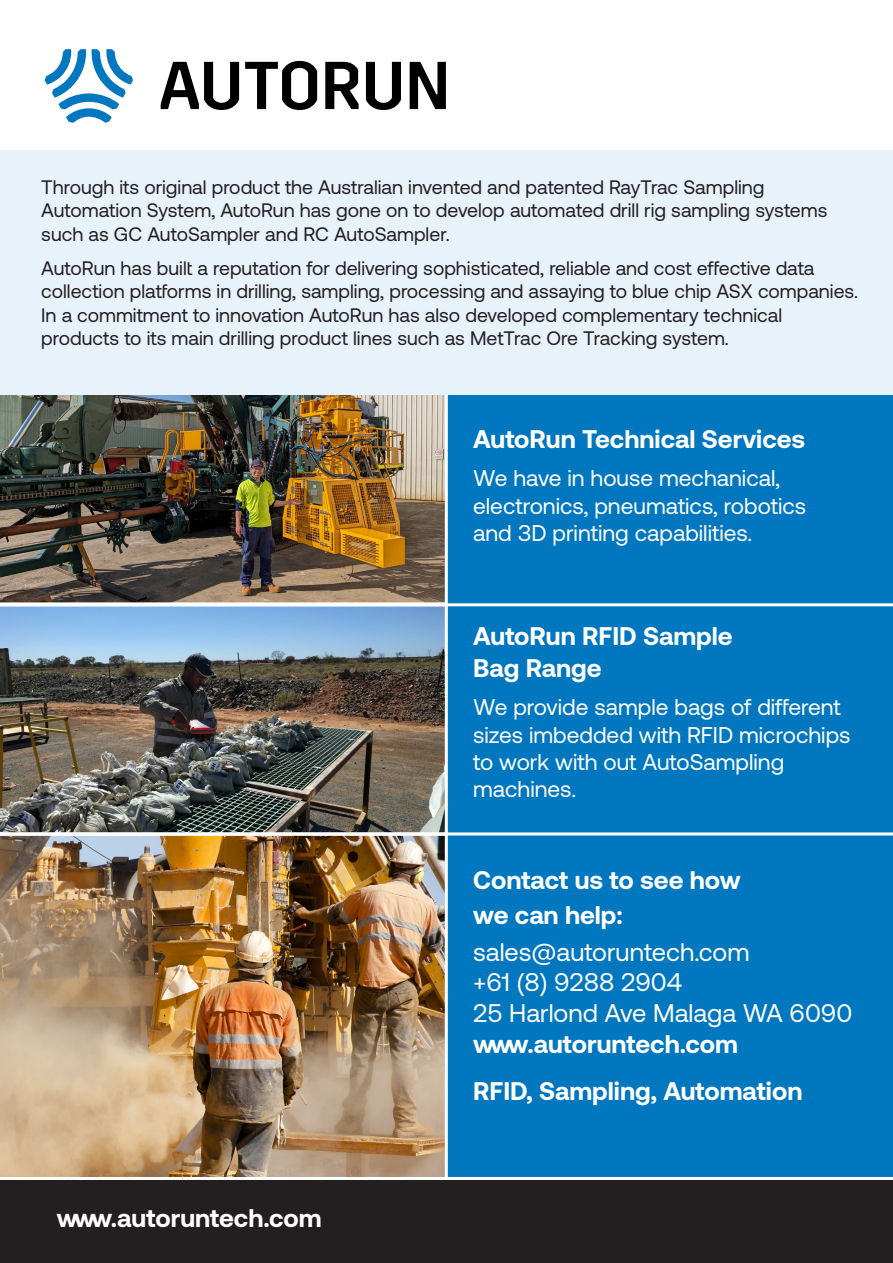
<style>
.page{position:relative;width:893px;height:1263px;background:#fff}
.page>*{position:absolute;margin:0;border:0;box-sizing:border-box;transform-origin:0 0}
.t1{font:700 25.5px/32.5px "Aeonik";color:#fff}
.t2{font:25.5px "Aeonik";color:#fff}
.t3{font:22.8px/27.3px "Aeonik";color:#fff}
.t4{font:19.5px/23.4px "Aeonik";color:#231f20}
</style>
<div class="page">
<div style="left:0;top:390px;width:893px;height:787px;background:#0077bf"></div>
<img style="left:0;top:835px;width:448px;height:342px">
<svg style="left:45px;top:49px;width:88px;height:74px"></svg>
<svg style="left:161px;top:62px;width:78px;height:48px"></svg>
<svg style="left:245px;top:61px;width:72px;height:49px"></svg>
<svg style="left:325px;top:62px;width:34px;height:47px"></svg>
<svg style="left:366px;top:62px;width:35px;height:48px"></svg>
<svg style="left:410px;top:62px;width:36px;height:47px"></svg>
<div style="left:0;top:1180px;width:893px;height:83px;background:#231f20"></div>
<img style="left:0;top:606px;width:448px;height:226px">
<img style="left:0;top:395px;width:448px;height:208px">
<hr style="left:0;top:603px;width:893px;height:3px;background:#fff">
<hr style="left:0;top:832px;width:893px;height:3px;background:#fff">
<div style="left:0;top:151px;width:893px;height:244px;background:#e8f2fa"></div>
<p class="t4" style="left:41px;top:175px;width:788px">Through its original product the Australian invented and patented RayTrac Sampling<br>Automation System, AutoRun has gone on to develop automated drill rig sampling systems such as GC AutoSampler and RC AutoSampler.</p>
<p class="t4" style="left:41px;top:256px;width:818px">AutoRun has built a reputation for delivering sophisticated, reliable and cost effective data collection platforms in drilling, sampling, processing and assaying to blue chip ASX companies.<br>In a commitment to innovation AutoRun has also developed complementary technical products to its main drilling product lines such as MetTrac Ore Tracking system.</p>
<p class="t1" style="left:473px;top:423px;width:334px">AutoRun Technical Services</p>
<p class="t3" style="left:473px;top:465px;width:335px">We have in house mechanical, electronics, pneumatics, robotics and 3D printing capabilities.</p>
<p class="t1" style="left:473px;top:619px;width:261px">AutoRun RFID Sample<br>Bag Range</p>
<p class="t3" style="left:473px;top:694px;width:379px">We provide sample bags of different sizes imbedded with RFID microchips to work with out AutoSampling machines.</p>
<p class="t1" style="left:57px;top:1201px;width:266px">www.autoruntech.com</p>
<p class="t1" style="left:473px;top:863px;width:269px;line-height:34.5px">Contact us to see how we can help:</p>
<p class="t2" style="left:473px;top:938px;width:278px">sales@autoruntech.com</p>
<p class="t2" style="left:473px;top:968px;width:211px">+61 (8) 9288 2904</p>
<p class="t2" style="left:473px;top:999px;width:381px">25 Harlond Ave Malaga WA 6090</p>
<p class="t1" style="left:473px;top:1027px;width:266px">www.autoruntech.com</p>
<p class="t1" style="left:473px;top:1075px;width:331px">RFID, Sampling, Automation</p>
</div>
